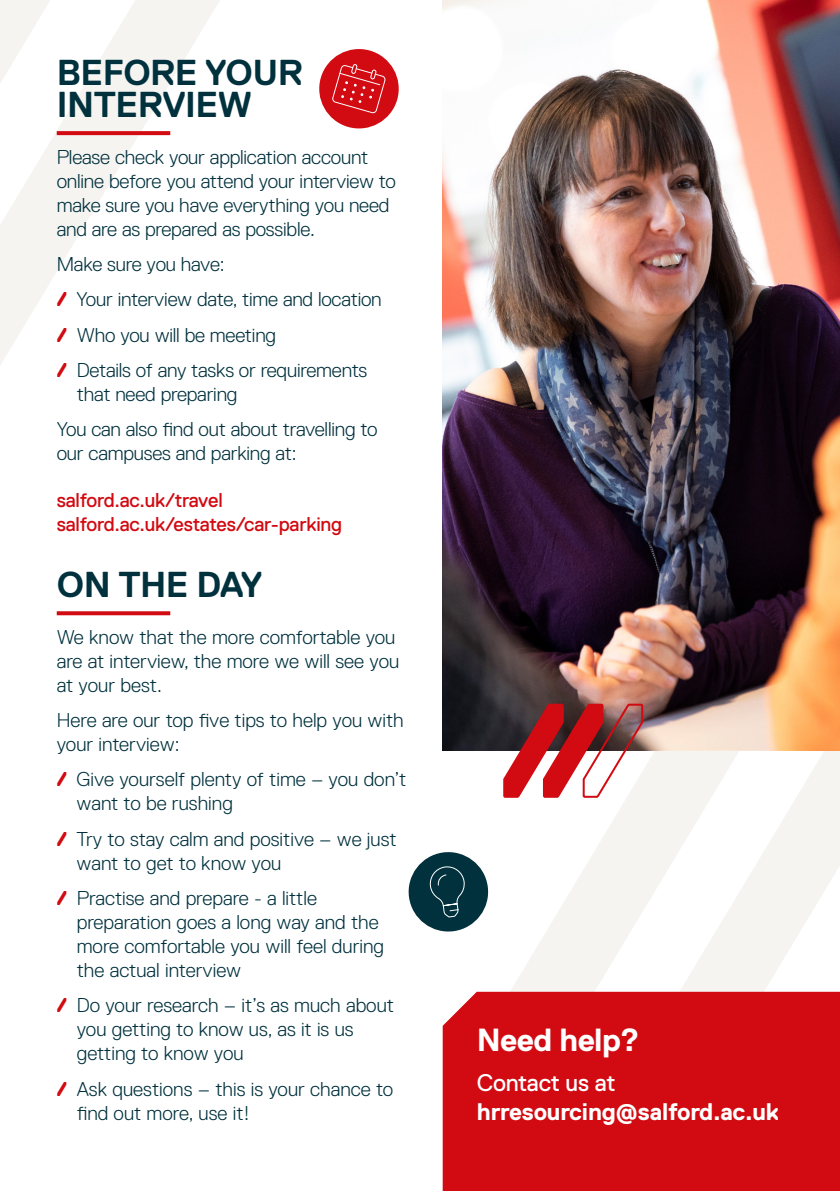
<style>
.page{position:relative;width:840px;height:1191px;background:#fff}
.page>*{position:absolute;margin:0;border:0;box-sizing:border-box;transform-origin:0 0}
.t1{font:700 36px/32px "Replica Pro";letter-spacing:-.015em;color:#00313d}
.t2{font:700 32px "Replica Pro";letter-spacing:-.02em;color:#fff}
.t3{font:700 24px "Replica Pro";letter-spacing:-.01em;color:#fff}
.t4{font:24px "Replica Pro";letter-spacing:-.015em;color:#fff}
.t5{font:300 20px/24px "Replica Pro";letter-spacing:-.01em;color:#00313d}
.t6{font:20px/24px "Replica Pro";letter-spacing:-.01em;color:#d20a11}
.s1{font-weight:800;color:#d20a11}
</style>
<div class="page">
<svg style="left:0;top:0;width:220px;height:365px"></svg>
<svg style="left:489px;top:750px;width:62px;height:241px"></svg>
<svg style="left:551px;top:822px;width:62px;height:169px;fill:#f6f4f1"></svg>
<svg style="left:613px;top:750px;width:226px;height:210px;fill:#f6f4f1"></svg>
<svg style="left:675px;top:865px;width:164px;height:126px;fill:#f6f4f1"></svg>
<svg style="left:57px;top:131px;width:113px;height:4px"></svg>
<img style="left:442px;top:0;width:397px;height:750px">
<div style="left:442px;top:991px;width:397px;height:200px;background:#d20a11"></div>
<svg style="left:57px;top:611px;width:113px;height:4px"></svg>
<svg style="left:502px;top:702px;width:142px;height:97px"></svg>
<svg style="left:408px;top:849px;width:82px;height:85px"></svg>
<svg style="left:319px;top:49px;width:80px;height:80px"></svg>
<h1 class="t1" style="left:57px;top:57px;width:247px">BEFORE YOUR<br>INTERVIEW</h1>
<p class="t5" style="left:57px;top:145px;width:340px">Please check your application account online before you attend your interview to make sure you have everything you need and are as prepared as possible.</p>
<p class="t5" style="left:57px;top:246px;width:326px;line-height:35.4px">Make sure you have:<br><span class="s1">/</span> Your interview date, time and location <span class="s1">/</span> Who you will be meeting<br><span class="s1">/</span> Details of any tasks or requirements</p>
<p class="t5" style="left:57px;top:376px;width:322px;line-height:35.4px;text-indent:20px">that need preparing<br>You can also find out about travelling to</p>
<p class="t5" style="left:57px;top:441px;width:241px">our campuses and parking at:</p>
<p class="t6" style="left:57px;top:488px;width:287px">salford.ac.uk/travel salford.ac.uk/estates/car-parking</p>
<h1 class="t1" style="left:57px;top:568px;width:207px">ON THE DAY</h1>
<p class="t5" style="left:57px;top:625px;width:344px">We know that the more comfortable you are at interview, the more we will see you at your best.</p>
<p class="t5" style="left:57px;top:708px;width:348px">Here are our top five tips to help you with your interview:</p>
<p class="t5" style="left:76px;top:767px;width:331px;text-indent:-20px"><span class="s1">/</span> Give yourself plenty of time – you don’t want to be rushing</p>
<p class="t5" style="left:76px;top:827px;width:321px;text-indent:-20px"><span class="s1">/</span> Try to stay calm and positive – we just want to get to know you</p>
<p class="t5" style="left:77px;top:886px;width:308px;text-indent:-20px"><span class="s1">/</span> Practise and prepare - a little preparation goes a long way and the more comfortable you will feel during the actual interview</p>
<p class="t5" style="left:77px;top:993px;width:318px;text-indent:-20px"><span class="s1">/</span> Do your research – it’s as much about you getting to know us, as it is us getting to know you</p>
<p class="t5" style="left:77px;top:1077px;width:318px;text-indent:-20px"><span class="s1">/</span> Ask questions – this is your chance to find out more, use it!</p>
<h2 class="t2" style="left:476px;top:1022px;width:165px">Need help?</h2>
<p class="t4" style="left:476px;top:1069px;width:140px">Contact us at</p>
<p class="t3" style="left:476px;top:1098px;width:303px">hrresourcing@salford.ac.uk</p>
</div>
